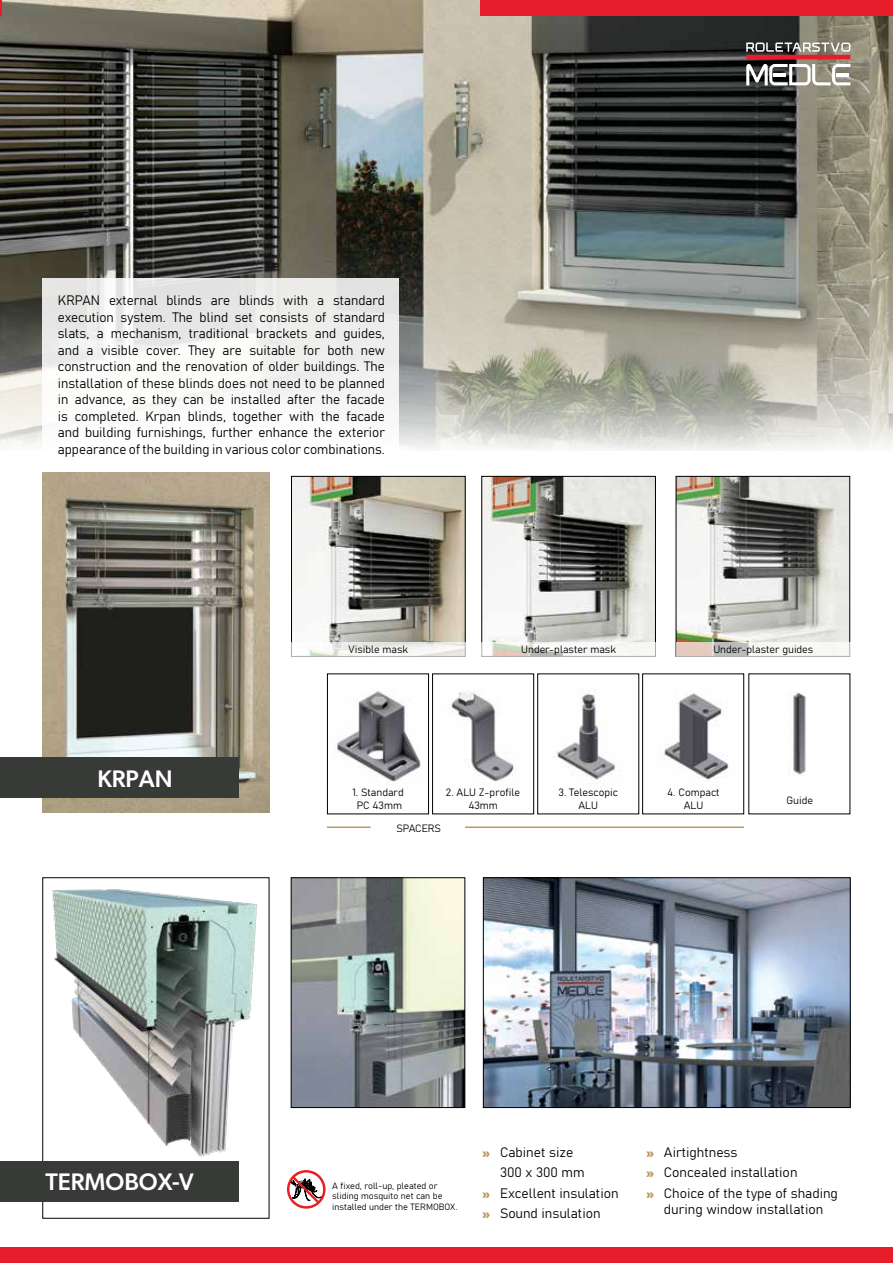
<style>
.page{position:relative;width:893px;height:1263px;background:#fff}
.page>*{position:absolute;margin:0;border:0;box-sizing:border-box;transform-origin:0 0}
.t1{font:500 24px "Gibson";color:#fff}
.t2{font:13.5px/16.5px "Bahnschrift";color:#000;text-align:justify}
.t3{font:10.5px/12.6px "Bahnschrift";color:#000;text-align:center}
.t4{font:9px/10.5px "Bahnschrift";color:#000}
.s1{font-size:15px;color:#bd9a5f}
</style>
<div class="page">
<div style="left:0;top:1248px;width:893px;height:15px;background:#e81d2c"></div>
<img style="left:42px;top:472px;width:227px;height:341px">
<img style="left:0;top:0;width:893px;height:450px">
<div style="left:42px;top:279px;width:357px;height:193px;background:linear-gradient(to bottom,#e6e6e4,#fff)"></div>
<img style="left:335px;top:691px;width:86px;height:93px">
<div style="left:327px;top:674px;width:102px;height:140px;border:1px solid #000"></div>
<img style="left:451px;top:692px;width:65px;height:91px">
<div style="left:432px;top:674px;width:102px;height:140px;border:1px solid #000"></div>
<img style="left:553px;top:692px;width:63px;height:92px">
<img style="left:659px;top:693px;width:70px;height:87px">
<div style="left:642px;top:674px;width:102px;height:140px;border:1px solid #000"></div>
<img style="left:793px;top:692px;width:13px;height:84px">
<svg style="left:0;top:0;width:2px;height:16px"></svg>
<div style="left:480px;top:0;width:413px;height:16px;background:#e81d2c"></div>
<img style="left:483px;top:478px;width:171px;height:164px">
<div style="left:481px;top:476px;width:175px;height:181px;border:1px solid #000"></div>
<img style="left:293px;top:879px;width:170px;height:227px">
<div style="left:291px;top:877px;width:174px;height:231px;border:1px solid #000"></div>
<img style="left:293px;top:478px;width:170px;height:164px">
<div style="left:291px;top:476px;width:174px;height:181px;border:1px solid #000"></div>
<img style="left:485px;top:879px;width:363px;height:227px">
<div style="left:483px;top:877px;width:367px;height:231px;border:1px solid #000"></div>
<img style="left:678px;top:478px;width:170px;height:164px">
<div style="left:676px;top:476px;width:174px;height:181px;border:1px solid #000"></div>
<svg style="left:481px;top:642px;width:175px;height:15px;fill:#f6f6f4"></svg>
<svg style="left:676px;top:642px;width:174px;height:15px;fill:#f2f2f0"></svg>
<svg style="left:291px;top:642px;width:174px;height:15px"></svg>
<svg style="left:287px;top:1170px;width:39px;height:39px"></svg>
<img style="left:52px;top:889px;width:205px;height:268px">
<div style="left:0;top:757px;width:238px;height:40px;background:#373a37"></div>
<hr style="left:327px;top:826px;width:44px;height:2px;background:#bd9a5f">
<hr style="left:465px;top:826px;width:279px;height:2px;background:#bd9a5f">
<div style="left:0;top:1161px;width:238px;height:40px;background:#373a37"></div>
<svg style="left:746px;top:43px;width:104px;height:42px"></svg>
<p class="t2" style="left:58px;top:292px;width:329px">KRPAN external blinds are blinds with a standard execution system. The blind set consists of standard slats, a mechanism, traditional brackets and guides, and a visible cover. They are suitable for both new construction and the renovation of older buildings. The installation of these blinds does not need to be planned in advance, as they can be installed after the facade is completed. Krpan blinds, together with the facade and building furnishings, further enhance the exterior appearance of the building in various color combinations.</p>
<h1 class="t1" style="left:97px;top:764px;width:77px">KRPAN</h1>
<h1 class="t1" style="left:45px;top:1168px;width:150px">TERMOBOX-V</h1>
<p class="t3" style="left:349px;top:643px;width:61px">Visible mask</p>
<p class="t3" style="left:521px;top:643px;width:96px">Under-plaster mask</p>
<p class="t3" style="left:713px;top:643px;width:101px">Under-plaster guides</p>
<p class="t3" style="left:352px;top:785px;width:53px">1. Standard<br>PC 43mm</p>
<p class="t3" style="left:446px;top:785px;width:76px">2. ALU Z-profile<br>43mm</p>
<p class="t3" style="left:558px;top:785px;width:61px">3. Telescopic<br>ALU</p>
<p class="t3" style="left:667px;top:785px;width:54px">4. Compact<br>ALU</p>
<p class="t3" style="left:786px;top:793px;width:28px">Guide</p>
<p class="t3" style="left:396px;top:821px;width:46px">SPACERS</p>
<p class="t4" style="left:332px;top:1179px;width:127px">A fixed, roll-up, pleated or sliding mosquito net can be installed under the TERMOBOX.</p>
<p class="t2" style="left:483px;top:1143px;width:92px"><span class="s1">»</span> Cabinet size</p>
<p class="t2" style="left:500px;top:1163px;width:86px">300 x 300 mm</p>
<p class="t2" style="left:483px;top:1183px;width:138px"><span class="s1">»</span> Excellent insulation</p>
<p class="t2" style="left:483px;top:1204px;width:120px"><span class="s1">»</span> Sound insulation</p>
<p class="t2" style="left:646px;top:1141px;width:193px;line-height:20.4px;text-align:left"><span class="s1">»</span> Airtightness<br><span class="s1">»</span> Concealed installation<br><span class="s1">»</span> Choice of the type of shading</p>
<p class="t2" style="left:664px;top:1200px;width:161px">during window installation</p>
</div>
